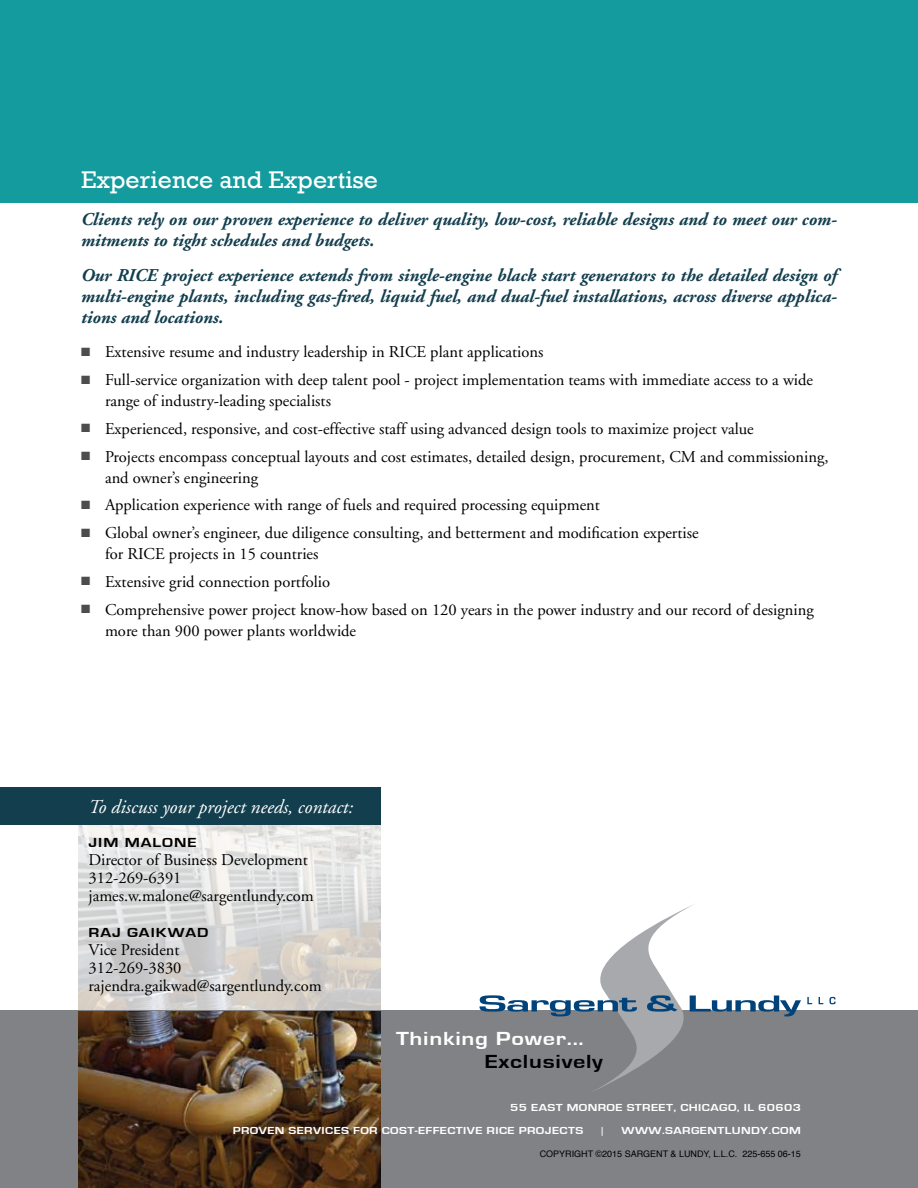
<style>
.page{position:relative;width:918px;height:1188px;background:#fff}
.page>*{position:absolute;margin:0;border:0;box-sizing:border-box;transform-origin:0 0}
.t1{font:24.75px "Rockwell";color:#fff}
.t2{font:italic 19.5px "Adobe Garamond";color:#fff}
.t3{font:700 19.5px "Eurostile";letter-spacing:.03em;color:#fff;scale:1.25 1}
.t4{font:700 19.5px "Eurostile";letter-spacing:.03em;color:#000;scale:1.25 1}
.t5{font:italic 700 18px/21px "Adobe Garamond";color:#123e4e}
.t6{font:16.5px/18px "Adobe Garamond";color:#000}
.t7{font:700 13.5px "Eurostile";letter-spacing:.06em;color:#000;scale:1.25 1}
.t8{font:700 10.5px "Eurostile";letter-spacing:.03em;color:#fff;scale:1.25 1}
.t9{font:10.5px "Eurostile";color:#fff;scale:1.25 1}
.t10{font:9px "Helvetica";color:#000}
.s1{color:#4d4d4f}
</style>
<div class="page">
<img style="left:78px;top:825px;width:302px;height:186px">
<div style="left:0;top:0;width:918px;height:202px;background:#149b9e"></div>
<div style="left:0;top:1011px;width:918px;height:177px;background:#808285"></div>
<svg style="left:480px;top:904px;width:321px;height:187px"></svg>
<svg style="left:807px;top:997px;width:5px;height:7px"></svg>
<svg style="left:830px;top:997px;width:6px;height:7px"></svg>
<div style="left:0;top:787px;width:380px;height:38px;background:#123e4e"></div>
<img style="left:78px;top:1011px;width:302px;height:177px">
<h1 class="t1" style="left:81px;top:165px;width:299px">Experience and Expertise</h1>
<p class="t5" style="left:81px;top:210px;width:757px">Clients rely on our proven experience to deliver quality, low-cost, reliable designs and to meet our com&shy;mitments to tight schedules and budgets.</p>
<p class="t5" style="left:81px;top:265px;width:757px;text-align:justify">Our RICE project experience extends from single-engine black start generators to the detailed design of multi-engine plants, including gas-fired, liquid fuel, and dual-fuel installations, across diverse applica&shy;tions and locations.</p>
<p class="t6" style="left:81px;top:344px;width:464px"><span class="s1">■</span> Extensive resume and industry leadership in RICE plant applications</p>
<p class="t6" style="left:105px;top:370px;width:710px;line-height:21px;text-indent:-24px"><span class="s1">■</span> Full-service organization with deep talent pool - project implementation teams with immediate access to a wide range of industry-leading specialists</p>
<p class="t6" style="left:81px;top:420px;width:674px"><span class="s1">■</span> Experienced, responsive, and cost-effective staff using advanced design tools to maximize project value</p>
<p class="t6" style="left:105px;top:446px;width:725px;line-height:21px;text-indent:-24px"><span class="s1">■</span> Projects encompass conceptual layouts and cost estimates, detailed design, procurement, CM and commissioning, and owner’s engineering</p>
<p class="t6" style="left:81px;top:497px;width:521px"><span class="s1">■</span> Application experience with range of fuels and required processing equipment</p>
<p class="t6" style="left:105px;top:523px;width:595px;line-height:21px;text-indent:-24px"><span class="s1">■</span> Global owner’s engineer, due diligence consulting, and betterment and modification expertise for RICE projects in 15 countries</p>
<p class="t6" style="left:81px;top:573px;width:251px"><span class="s1">■</span> Extensive grid connection portfolio</p>
<p class="t6" style="left:105px;top:599px;width:710px;line-height:21px;text-indent:-24px"><span class="s1">■</span> Comprehensive power project know-how based on 120 years in the power industry and our record of designing more than 900 power plants worldwide</p>
<p class="t2" style="left:88px;top:797px;width:266px">To discuss your project needs, contact:</p>
<p class="t7" style="left:88px;top:836px;width:9px">JIM</p>
<p class="t7" style="left:125px;top:836px;width:11px">MAL</p>
<p class="t7" style="left:162px;top:836px;width:29px">ONE</p>
<p class="t6" style="left:89px;top:852px;width:227px">Director of Business Development<br>312-269-6391 james.w.malone@sargentlundy.com</p>
<p class="t7" style="left:88px;top:926px;width:98px">RAJ GAIKWAD</p>
<p class="t6" style="left:88px;top:942px;width:235px">Vice President<br>312-269-3830 rajendra.gaikwad@sargentlundy.com</p>
<p class="t3" style="left:396px;top:1028px;width:152px">THINKING POWER...</p>
<p class="t4" style="left:485px;top:1051px;width:96px">EXCLUSIVELY</p>
<p class="t8" style="left:510px;top:1102px;width:54px">55 EAST MONROE</p>
<p class="t8" style="left:627px;top:1102px;width:20px">STREE</p>
<p class="t8" style="left:666px;top:1102px;width:109px">T, CHICAGO, IL 60603</p>
<p class="t8" style="left:233px;top:1125px;width:59px">PROVEN SERV</p>
<p class="t8" style="left:322px;top:1125px;width:39px">ICES FOR</p>
<p class="t8" style="left:382px;top:1125px;width:8px">COS</p>
<p class="t8" style="left:407px;top:1125px;width:141px">T-EFFECTIVE RICE PROJECTS</p>
<p class="t9" style="left:602px;top:1124px;width:2px">|</p>
<p class="t8" style="left:622px;top:1125px;width:145px">WWW.SARGENTLUN DY.COM</p>
<p class="t10" style="left:540px;top:1146px;width:263px">COPYRIGHT ©2015 SARGENT &amp; LUNDY, L.L.C. 225-655 06-15</p>
</div>
